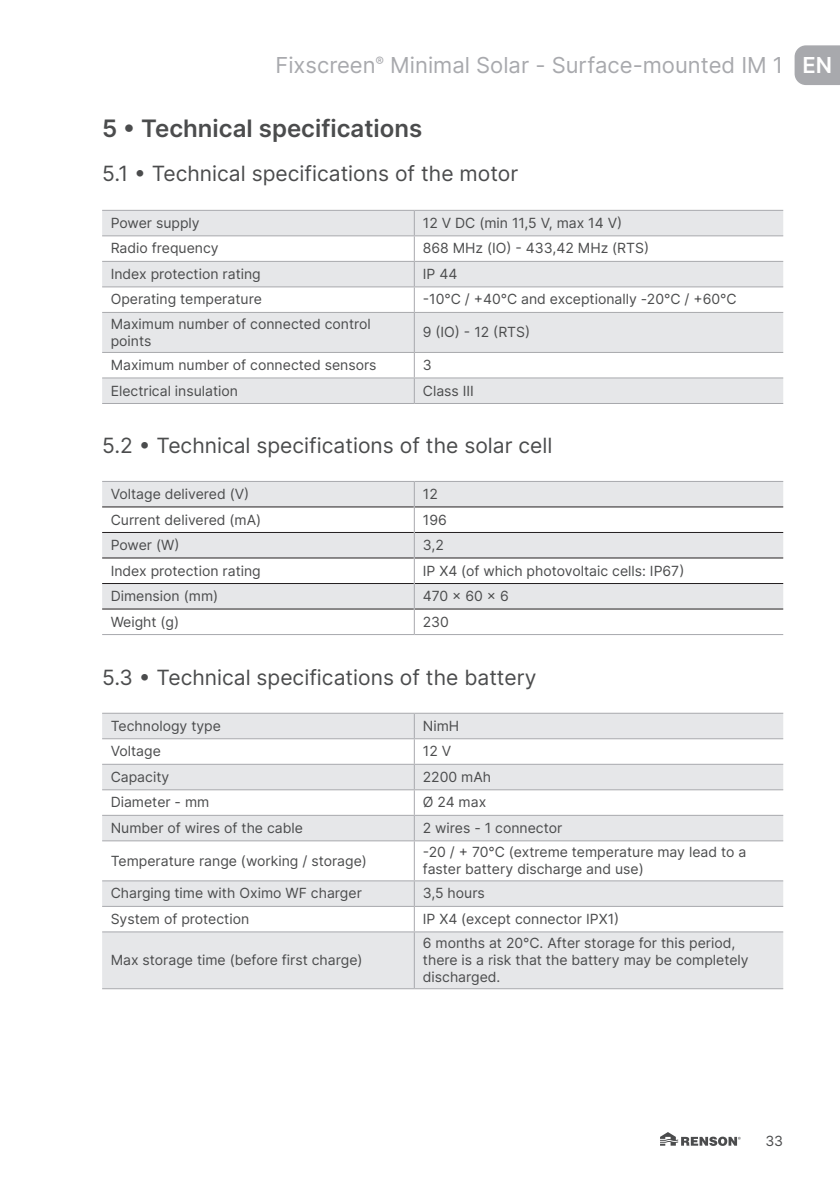
<style>
.page{position:relative;width:840px;height:1191px;background:#fff}
.page>*{position:absolute;margin:0;border:0;box-sizing:border-box;transform-origin:0 0}
.MHL_Titel_1{font:600 24px "Inter";color:#4b4c4d}
.t1{font:22px "Inter";color:#a8a9ad}
.MHL_Titel_1_1{font:21px "Inter";color:#4b4c4d}
.MHL_Tabeltekst{font:14px/16.8px "Inter";color:#4b4c4d}
.s1{font-weight:600;color:#fff}
</style>
<div class="page">
<svg style="left:794px;top:45px;width:45px;height:40px;background:#acadb1"></svg>
<svg style="left:660px;top:1132px;width:80px;height:14px"></svg>
<svg style="left:102px;top:211px;width:680px;height:192px;fill:#e6e7e9"></svg>
<hr style="left:102px;top:210px;width:312px;height:1px;background:#a8a9ad">
<hr style="left:414px;top:210px;width:368px;height:1px;background:#a8a9ad">
<hr style="left:102px;top:235px;width:312px;height:1px;background:#a8a9ad">
<hr style="left:414px;top:235px;width:368px;height:1px;background:#a8a9ad">
<hr style="left:102px;top:261px;width:312px;height:1px;background:#a8a9ad">
<hr style="left:414px;top:261px;width:368px;height:1px;background:#a8a9ad">
<hr style="left:102px;top:286px;width:312px;height:1px;background:#a8a9ad">
<hr style="left:414px;top:286px;width:368px;height:1px;background:#a8a9ad">
<svg style="left:413px;top:211px;width:1px;height:101px"></svg>
<hr style="left:102px;top:312px;width:312px;height:1px;background:#a8a9ad">
<hr style="left:414px;top:312px;width:368px;height:1px;background:#a8a9ad">
<hr style="left:413px;top:313px;width:1px;height:39px;background:#a8a9ad">
<hr style="left:102px;top:352px;width:312px;height:1px;background:#a8a9ad">
<hr style="left:414px;top:352px;width:368px;height:1px;background:#a8a9ad">
<hr style="left:102px;top:377px;width:312px;height:1px;background:#a8a9ad">
<hr style="left:414px;top:377px;width:368px;height:1px;background:#a8a9ad">
<svg style="left:413px;top:353px;width:1px;height:50px"></svg>
<hr style="left:102px;top:403px;width:312px;height:1px;background:#a8a9ad">
<hr style="left:414px;top:403px;width:368px;height:1px;background:#a8a9ad">
<svg style="left:102px;top:713px;width:680px;height:275px;fill:#e6e7e9"></svg>
<hr style="left:102px;top:712px;width:312px;height:1px;background:#a8a9ad">
<hr style="left:414px;top:712px;width:368px;height:1px;background:#a8a9ad">
<hr style="left:102px;top:738px;width:312px;height:1px;background:#a8a9ad">
<hr style="left:414px;top:738px;width:368px;height:1px;background:#a8a9ad">
<hr style="left:102px;top:764px;width:312px;height:1px;background:#a8a9ad">
<hr style="left:414px;top:764px;width:368px;height:1px;background:#a8a9ad">
<hr style="left:102px;top:789px;width:312px;height:1px;background:#a8a9ad">
<hr style="left:414px;top:789px;width:368px;height:1px;background:#a8a9ad">
<hr style="left:102px;top:815px;width:312px;height:1px;background:#a8a9ad">
<hr style="left:414px;top:815px;width:368px;height:1px;background:#a8a9ad">
<svg style="left:413px;top:713px;width:1px;height:127px"></svg>
<hr style="left:102px;top:840px;width:312px;height:1px;background:#a8a9ad">
<hr style="left:414px;top:840px;width:368px;height:1px;background:#a8a9ad">
<hr style="left:413px;top:841px;width:1px;height:39px;background:#a8a9ad">
<hr style="left:102px;top:880px;width:312px;height:1px;background:#a8a9ad">
<hr style="left:414px;top:880px;width:368px;height:1px;background:#a8a9ad">
<hr style="left:102px;top:906px;width:312px;height:1px;background:#a8a9ad">
<hr style="left:414px;top:906px;width:368px;height:1px;background:#a8a9ad">
<svg style="left:413px;top:881px;width:1px;height:50px"></svg>
<hr style="left:102px;top:931px;width:312px;height:1px;background:#a8a9ad">
<hr style="left:414px;top:931px;width:368px;height:1px;background:#a8a9ad">
<hr style="left:413px;top:932px;width:1px;height:56px;background:#a8a9ad">
<hr style="left:102px;top:988px;width:312px;height:1px;background:#a8a9ad">
<hr style="left:414px;top:988px;width:368px;height:1px;background:#a8a9ad">
<svg style="left:102px;top:482px;width:680px;height:126px;fill:#e6e7e9"></svg>
<hr style="left:102px;top:506px;width:311px;height:1px;background:#231f20">
<hr style="left:414px;top:506px;width:368px;height:1px;background:#231f20">
<hr style="left:102px;top:532px;width:311px;height:1px;background:#231f20">
<hr style="left:414px;top:532px;width:368px;height:1px;background:#231f20">
<hr style="left:102px;top:557px;width:311px;height:1px;background:#231f20">
<hr style="left:414px;top:557px;width:368px;height:1px;background:#231f20">
<hr style="left:102px;top:583px;width:311px;height:1px;background:#231f20">
<hr style="left:414px;top:583px;width:368px;height:1px;background:#231f20">
<hr style="left:102px;top:608px;width:311px;height:1px;background:#231f20">
<hr style="left:414px;top:608px;width:368px;height:1px;background:#231f20">
<hr style="left:102px;top:481px;width:312px;height:1px;background:#a8a9ad">
<hr style="left:414px;top:481px;width:368px;height:1px;background:#a8a9ad">
<svg style="left:413px;top:482px;width:1px;height:152px"></svg>
<hr style="left:102px;top:634px;width:312px;height:1px;background:#a8a9ad">
<hr style="left:414px;top:634px;width:368px;height:1px;background:#a8a9ad">
<h2 class="t1" style="left:275px;top:49px;width:558px">Fixscreen<sup>®</sup> Minimal Solar - Surface-mounted IM 1 <span class="s1">EN</span></h2>
<p class="MHL_Titel_1" style="left:102px;top:110px;width:321px">5 • Technical specifications</p>
<p class="MHL_Titel_1_1" style="left:102px;top:158px;width:417px">5.1 • Technical specifications of the motor</p>
<p class="MHL_Tabeltekst" style="left:111px;top:214px;width:90px">Power supply</p>
<p class="MHL_Tabeltekst" style="left:422px;top:214px;width:201px">12 V DC (min 11,5 V, max 14 V)</p>
<p class="MHL_Tabeltekst" style="left:111px;top:240px;width:109px">Radio frequency</p>
<p class="MHL_Tabeltekst" style="left:422px;top:240px;width:228px">868 MHz (IO) - 433,42 MHz (RTS)</p>
<p class="MHL_Tabeltekst" style="left:111px;top:265px;width:151px">Index protection rating</p>
<p class="MHL_Tabeltekst" style="left:422px;top:265px;width:36px">IP 44</p>
<p class="MHL_Tabeltekst" style="left:111px;top:291px;width:152px">Operating temperature</p>
<p class="MHL_Tabeltekst" style="left:422px;top:291px;width:315px">-10°C / +40°C and exceptionally -20°C / +60°C</p>
<p class="MHL_Tabeltekst" style="left:111px;top:315px;width:261px">Maximum number of connected control points</p>
<p class="MHL_Tabeltekst" style="left:422px;top:323px;width:109px">9 (IO) - 12 (RTS)</p>
<p class="MHL_Tabeltekst" style="left:111px;top:356px;width:267px">Maximum number of connected sensors</p>
<p class="MHL_Tabeltekst" style="left:422px;top:356px;width:10px">3</p>
<p class="MHL_Tabeltekst" style="left:111px;top:382px;width:129px">Electrical insulation</p>
<p class="MHL_Tabeltekst" style="left:422px;top:382px;width:53px">Class III</p>
<p class="MHL_Titel_1_1" style="left:102px;top:430px;width:451px">5.2 • Technical specifications of the solar cell</p>
<p class="MHL_Tabeltekst" style="left:111px;top:485px;width:140px">Voltage delivered (V)</p>
<p class="MHL_Tabeltekst" style="left:422px;top:485px;width:16px">12</p>
<p class="MHL_Tabeltekst" style="left:111px;top:511px;width:152px">Current delivered (mA)</p>
<p class="MHL_Tabeltekst" style="left:422px;top:511px;width:25px">196</p>
<p class="MHL_Tabeltekst" style="left:111px;top:536px;width:70px">Power (W)</p>
<p class="MHL_Tabeltekst" style="left:422px;top:536px;width:22px">3,2</p>
<p class="MHL_Tabeltekst" style="left:111px;top:562px;width:151px">Index protection rating</p>
<p class="MHL_Tabeltekst" style="left:422px;top:562px;width:263px">IP X4 (of which photovoltaic cells: IP67)</p>
<p class="MHL_Tabeltekst" style="left:111px;top:587px;width:109px">Dimension (mm)</p>
<p class="MHL_Tabeltekst" style="left:422px;top:587px;width:87px">470 x 60 x 6</p>
<p class="MHL_Tabeltekst" style="left:111px;top:613px;width:70px">Weight (g)</p>
<p class="MHL_Tabeltekst" style="left:422px;top:613px;width:28px">230</p>
<p class="MHL_Titel_1_1" style="left:102px;top:662px;width:436px">5.3 • Technical specifications of the battery</p>
<p class="MHL_Tabeltekst" style="left:111px;top:717px;width:112px">Technology type</p>
<p class="MHL_Tabeltekst" style="left:422px;top:717px;width:38px">NimH</p>
<p class="MHL_Tabeltekst" style="left:111px;top:742px;width:52px">Voltage</p>
<p class="MHL_Tabeltekst" style="left:422px;top:742px;width:30px">12 V</p>
<p class="MHL_Tabeltekst" style="left:111px;top:768px;width:60px">Capacity</p>
<p class="MHL_Tabeltekst" style="left:422px;top:768px;width:70px">2200 mAh</p>
<p class="MHL_Tabeltekst" style="left:111px;top:793px;width:100px">Diameter - mm</p>
<p class="MHL_Tabeltekst" style="left:422px;top:793px;width:65px">Ø 24 max</p>
<p class="MHL_Tabeltekst" style="left:111px;top:819px;width:194px">Number of wires of the cable</p>
<p class="MHL_Tabeltekst" style="left:422px;top:819px;width:141px">2 wires - 1 connector</p>
<p class="MHL_Tabeltekst" style="left:111px;top:852px;width:258px">Temperature range (working / storage)</p>
<p class="MHL_Tabeltekst" style="left:422px;top:843px;width:325px">-20 / + 70°C (extreme temperature may lead to a faster battery discharge and use)</p>
<p class="MHL_Tabeltekst" style="left:111px;top:884px;width:252px">Charging time with Oximo WF charger</p>
<p class="MHL_Tabeltekst" style="left:422px;top:884px;width:64px">3,5 hours</p>
<p class="MHL_Tabeltekst" style="left:111px;top:910px;width:140px">System of protection</p>
<p class="MHL_Tabeltekst" style="left:422px;top:910px;width:198px">IP X4 (except connector IPX1)</p>
<p class="MHL_Tabeltekst" style="left:111px;top:951px;width:253px">Max storage time (before first charge)</p>
<p class="MHL_Tabeltekst" style="left:422px;top:934px;width:327px">6 months at 20°C. After storage for this period, there is a risk that the battery may be completely discharged.</p>
<p class="MHL_Tabeltekst" style="left:765px;top:1131px;width:19px">33</p>
</div>
